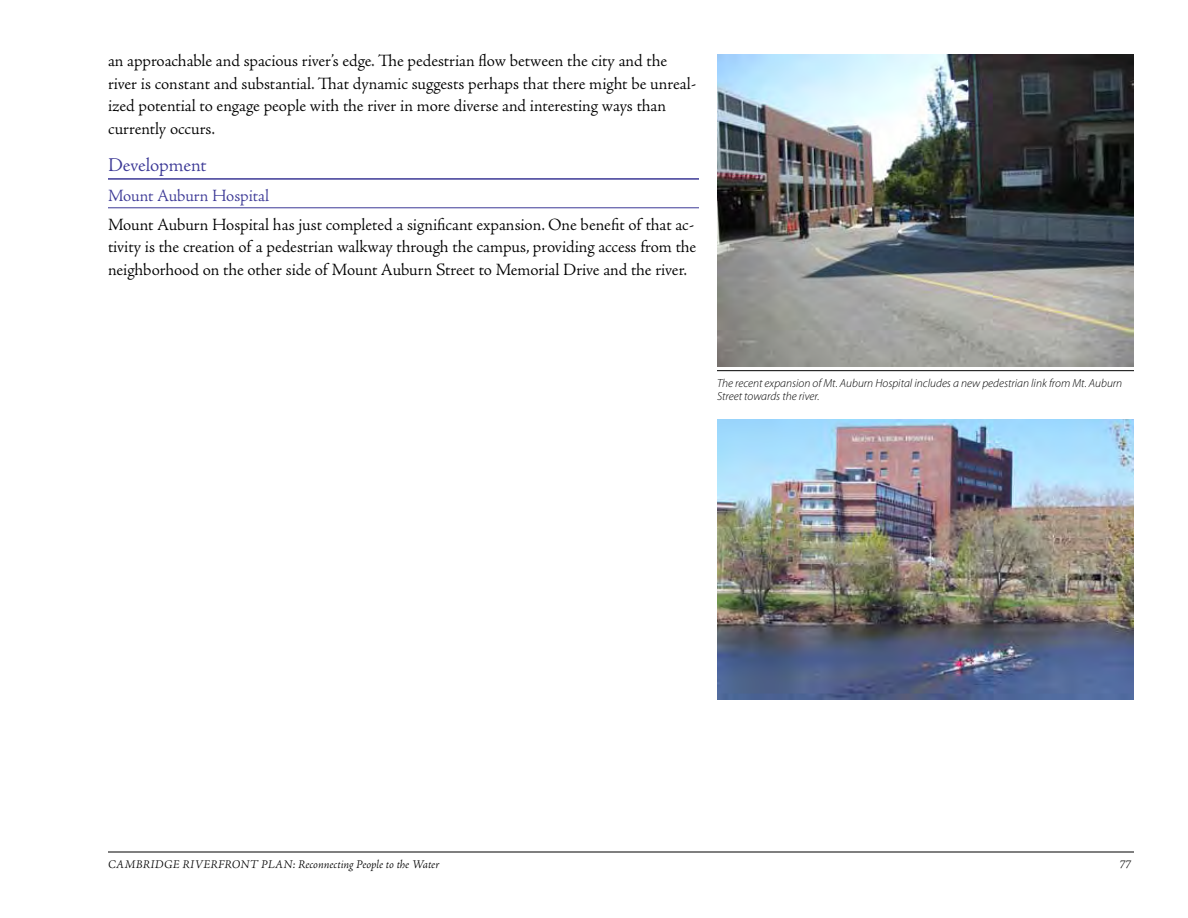
<style>
.page{position:relative;width:1188px;height:918px;background:#fff}
.page>*{position:absolute;margin:0;border:0;box-sizing:border-box;transform-origin:0 0}
.t1{font:300 19.5px "Adobe Jenson Pro";letter-spacing:-.005em;color:#3c3996}
.t2{font:300 17.25px/22.5px "Adobe Jenson Pro";letter-spacing:-.005em;color:#000}
.t3{font:300 17.25px "Adobe Jenson Pro";letter-spacing:-.005em;color:#3c3996}
.t4{font:italic 300 12px "Adobe Jenson Pro";letter-spacing:.015em;color:#000}
.t5{font:italic 300 11.7px/13.5px "Myriad Pro";color:#000}
</style>
<div class="page">
<hr style="left:108px;top:852px;width:1026px;height:1px;background:#000">
<hr style="left:108px;top:178px;width:591px;height:2px;background:#3c3996">
<hr style="left:108px;top:207px;width:591px;height:1px;background:#3c3996">
<img style="left:717px;top:419px;width:417px;height:281px">
<img style="left:717px;top:54px;width:417px;height:313px">
<hr style="left:717px;top:370px;width:417px;height:1px;background:#000">
<p class="t2" style="left:108px;top:50px;width:590px">an approachable and spacious river’s edge. The pedestrian flow between the city and the river is constant and substantial. That dynamic suggests perhaps that there might be unreal&shy;ized potential to engage people with the river in more diverse and interesting ways than currently occurs.</p>
<p class="t1" style="left:108px;top:154px;width:100px">Development</p>
<p class="t3" style="left:108px;top:186px;width:163px">Mount Auburn Hospital</p>
<p class="t2" style="left:108px;top:214px;width:590px;text-align:justify">Mount Auburn Hospital has just completed a significant expansion. One benefit of that ac&shy;tivity is the creation of a pedestrian walkway through the campus, providing access from the neighborhood on the other side of Mount Auburn Street to Memorial Drive and the river.</p>
<p class="t5" style="left:717px;top:376px;width:407px">The recent expansion of Mt. Auburn Hospital includes a new pedestrian link from Mt. Auburn<br>Street towards the river.</p>
<p class="t4" style="left:108px;top:857px;width:333px">Cambridge Riverfront Plan: Reconnecting People to the Water</p>
<p class="t4" style="left:1119px;top:857px;width:13px">77</p>
</div>
